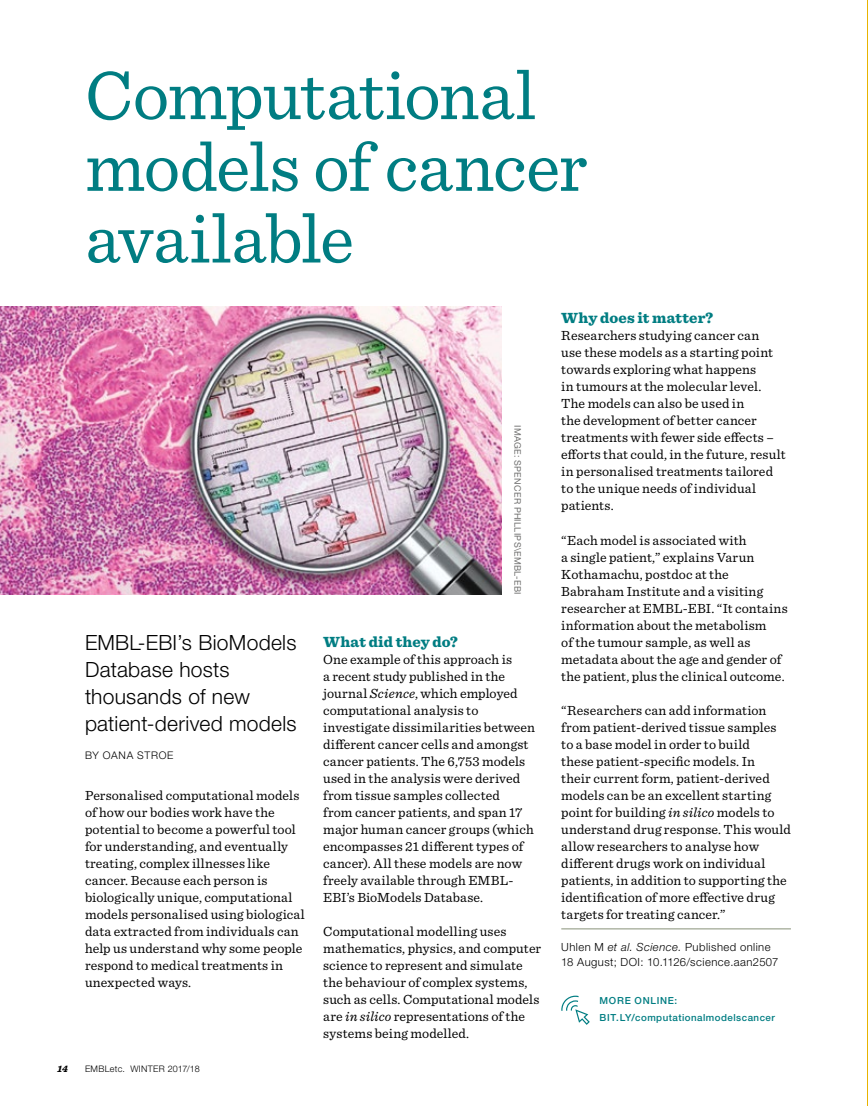
<style>
.page{position:relative;width:868px;height:1106px;background:#fff}
.page>*{position:absolute;margin:0;border:0;box-sizing:border-box;transform-origin:0 0}
.t1{font:71.7px/71.7px "Sentinel";letter-spacing:-.015em;color:#007d82}
.t2{font:300 21px/27px "Helvetica Neue LT Std";letter-spacing:.01em;color:#000}
.t3{font:900 15.3px "Sentinel";letter-spacing:.005em;color:#007d82}
.t4{font:13.8px/17px "Sentinel";letter-spacing:.01em;color:#000}
.t5{font:300 11.25px/15px "Helvetica Neue LT Std";letter-spacing:.04em;color:#000}
.t6{font:300 10.5px "Helvetica Neue LT Std";letter-spacing:.07em;color:#000}
.t7{font:500 9.75px/17px "Helvetica Neue LT Std";letter-spacing:.05em;color:#007d82}
.t8{font:italic 900 9.75px "Sentinel";color:#000}
.t9{font:9px "Helvetica Neue LT Std";letter-spacing:.035em;color:#6f6f6e}
.t10{font:300 9px "Helvetica Neue LT Std";letter-spacing:.03em;color:#000}
.s1{font-style:italic}
</style>
<div class="page">
<hr style="left:867px;top:0;width:1px;height:1106px;background:#e8b300">
<img style="left:0;top:306px;width:502px;height:288px">
<hr style="left:561px;top:928px;width:230px;height:1px;background:#afb6a5">
<svg style="left:561px;top:995px;width:29px;height:29px"></svg>
<h1 class="t1" style="left:85px;top:55px;width:504px">Computational models of cancer available</h1>
<h2 class="t2" style="left:85px;top:628px;width:213px">EMBL-EBI’s BioModels<br>Database hosts thousands of new patient-derived models</h2>
<p class="t6" style="left:85px;top:749px;width:90px">BY OANA STROE</p>
<p class="t4" style="left:85px;top:785px;width:221px">Personalised computational models of how our bodies work have the potential to become a powerful tool for understanding, and eventually treating, complex illnesses like cancer. Because each person is biologically unique, computational models personalised using biological data extracted from individuals can help us understand why some people respond to medical treatments in unexpected ways.</p>
<p class="t8" style="left:58px;top:1060px;width:12px">14</p>
<p class="t10" style="left:85px;top:1063px;width:116px">EMBLetc. WINTER 2017/18</p>
<p class="t9" style="left:523px;top:425px;width:171px;rotate:90deg">IMAGE: SPENCER PHILLIPS\EMBL-EBI</p>
<p class="t3" style="left:323px;top:629px;width:137px">What did they do?</p>
<p class="t4" style="left:323px;top:649px;width:213px">One example of this approach is<br>a recent study published in the journal <span class="s1">Science</span>, which employed computational analysis to investigate dissimilarities between different cancer cells and amongst cancer patients. The 6,753 models used in the analysis were derived from tissue samples collected<br>from cancer patients, and span 17 major human cancer groups (which encompasses 21 different types of cancer). All these models are now freely available through EMBL-<br>EBI’s BioModels Database.</p>
<p class="t4" style="left:323px;top:922px;width:220px">Computational modelling uses mathematics, physics, and computer science to represent and simulate the behaviour of complex systems, such as cells. Computational models are <span class="s1">in silico</span> representations of the systems being modelled.</p>
<p class="t3" style="left:561px;top:306px;width:154px">Why does it matter?</p>
<p class="t4" style="left:561px;top:326px;width:226px">Researchers studying cancer can<br>use these models as a starting point towards exploring what happens<br>in tumours at the molecular level.<br>The models can also be used in<br>the development of better cancer treatments with fewer side effects – efforts that could, in the future, result in personalised treatments tailored to the unique needs of individual patients.</p>
<p class="t4" style="left:561px;top:530px;width:228px">“Each model is associated with<br>a single patient,” explains Varun Kothamachu, postdoc at the Babraham Institute and a visiting researcher at EMBL-EBI. “It contains information about the metabolism<br>of the tumour sample, as well as metadata about the age and gender of the patient, plus the clinical outcome.</p>
<p class="t4" style="left:561px;top:700px;width:231px">“Researchers can add information from patient-derived tissue samples to a base model in order to build<br>these patient-specific models. In<br>their current form, patient-derived models can be an excellent starting point for building <span class="s1">in silico</span> models to understand drug response. This would allow researchers to analyse how different drugs work on individual patients, in addition to supporting the identification of more effective drug targets for treating cancer.”</p>
<p class="t5" style="left:561px;top:939px;width:219px">Uhlen M <span class="s1">et al. Science.</span> Published online<br>18 August; DOI: 10.1126/science.aan2507</p>
<p class="t7" style="left:600px;top:991px;width:177px">MORE ONLINE:<br>BIT.LY/computationalmodelscancer</p>
</div>
